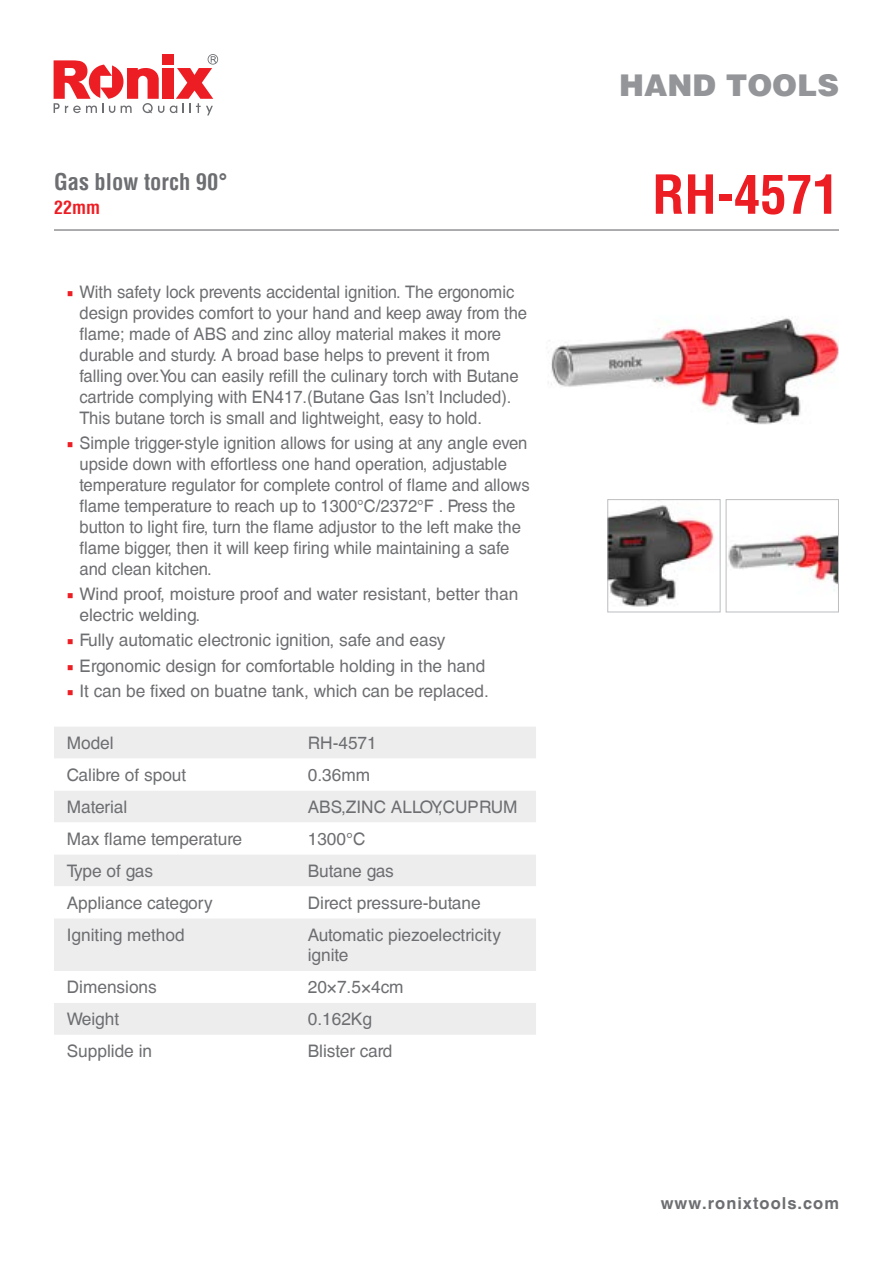
<style>
.page{position:relative;width:893px;height:1263px;background:#fff}
.page>*{position:absolute;margin:0;border:0;box-sizing:border-box;transform-origin:0 0}
.t1{font:700 condensed 52.5px "Helvetica LT";color:#ed1d24}
.t2{font:900 30px "Helvetica LT";color:#939598}
.t3{font:700 condensed 22.5px "Helvetica LT";color:#6d6e71}
.t4{font:700 condensed 18px "Helvetica LT";color:#ed1d24}
.t5{font:17.25px/21px "Helvetica CE";color:#6d6e71;scale:.96 1}
.t6{font:17.25px/21px "Helvetica CE";color:#6d6e71}
.t7{font:700 16.5px "Helvetica CE";letter-spacing:.06em;color:#6d6e71}
.s1{font-family:"Minion Pro";color:#ed1d24}
</style>
<div class="page">
<svg style="left:170px;top:54px;width:48px;height:61px"></svg>
<div style="left:162px;top:68px;width:11px;height:31px;background:#ed1d24"></div>
<svg style="left:54px;top:60px;width:110px;height:53px"></svg>
<div style="left:162px;top:54px;width:11px;height:11px;background:#ed1d24"></div>
<img style="left:548px;top:318px;width:291px;height:107px">
<div style="left:54px;top:727px;width:482px;height:31px;background:#ededee"></div>
<svg style="left:54px;top:791px;width:482px;height:244px;fill:#ededee"></svg>
<img style="left:609px;top:505px;width:105px;height:102px">
<div style="left:607px;top:499px;width:114px;height:113px;border:1px solid #bcbec0"></div>
<img style="left:728px;top:533px;width:109px;height:58px">
<div style="left:726px;top:499px;width:113px;height:113px;border:1px solid #bcbec0"></div>
<hr style="left:54px;top:229px;width:785px;height:2px;background:#6d6e71">
<h3 class="t3" style="left:54px;top:167px;width:175px">Gas blow torch 90°</h3>
<p class="t4" style="left:54px;top:196px;width:48px">22mm</p>
<p class="t5" style="left:80px;top:281px;width:468px;text-indent:-13px"><span class="s1">■</span> With safety lock prevents accidental ignition. The ergonomic design provides comfort to your hand and keep away from the flame; made of ABS and zinc alloy material makes it more durable and sturdy. A broad base helps to prevent it from falling over.You can easily refill the culinary torch with Butane cartride complying with EN417.(Butane Gas Isn’t Included).<br>This butane torch is small and lightweight, easy to hold.</p>
<p class="t5" style="left:80px;top:432px;width:470px;text-indent:-13px"><span class="s1">■</span> Simple trigger-style ignition allows for using at any angle even upside down with effortless one hand operation, adjustable temperature regulator for complete control of flame and allows flame temperature to reach up to 1300°C/2372°F . Press the button to light fire, turn the flame adjustor to the left make the flame bigger, then it will keep firing while maintaining a safe and clean kitchen.</p>
<p class="t6" style="left:80px;top:584px;width:440px;text-indent:-13px"><span class="s1">■</span> Wind proof, moisture proof and water resistant, better than electric welding.</p>
<p class="t6" style="left:67px;top:630px;width:380px"><span class="s1">■</span> Fully automatic electronic ignition, safe and easy</p>
<p class="t6" style="left:67px;top:655px;width:420px"><span class="s1">■</span> Ergonomic design for comfortable holding in the hand</p>
<p class="t6" style="left:67px;top:680px;width:424px"><span class="s1">■</span> It can be fixed on buatne tank, which can be replaced.</p>
<p class="t6" style="left:67px;top:732px;width:48px">Model</p>
<p class="t6" style="left:308px;top:732px;width:71px">RH-4571</p>
<p class="t6" style="left:67px;top:764px;width:121px">Calibre of spout</p>
<p class="t6" style="left:308px;top:764px;width:64px">0.36mm</p>
<p class="t6" style="left:67px;top:796px;width:62px">Material</p>
<p class="t6" style="left:308px;top:796px;width:211px">ABS,ZINC ALLOY,CUPRUM</p>
<p class="t6" style="left:67px;top:828px;width:177px">Max flame temperature</p>
<p class="t6" style="left:308px;top:828px;width:59px">1300°C</p>
<p class="t6" style="left:67px;top:860px;width:88px">Type of gas</p>
<p class="t6" style="left:308px;top:860px;width:88px">Butane gas</p>
<p class="t6" style="left:67px;top:892px;width:147px">Appliance category</p>
<p class="t6" style="left:308px;top:892px;width:174px">Direct pressure-butane</p>
<p class="t6" style="left:67px;top:924px;width:119px">Igniting method</p>
<p class="t6" style="left:308px;top:924px;width:195px">Automatic piezoelectricity ignite</p>
<p class="t6" style="left:67px;top:977px;width:92px">Dimensions</p>
<p class="t6" style="left:308px;top:977px;width:97px">20×7.5×4cm</p>
<p class="t6" style="left:67px;top:1009px;width:54px">Weight</p>
<p class="t6" style="left:308px;top:1009px;width:66px">0.162Kg</p>
<p class="t6" style="left:67px;top:1041px;width:87px">Supplide in</p>
<p class="t6" style="left:308px;top:1041px;width:86px">Blister card</p>
<h2 class="t2" style="left:619px;top:65px;width:221px">HAND TOOLS</h2>
<h1 class="t1" style="left:652px;top:162px;width:188px">RH-4571</h1>
<p class="t7" style="left:661px;top:1193px;width:180px">www.ronixtools.com</p>
</div>
